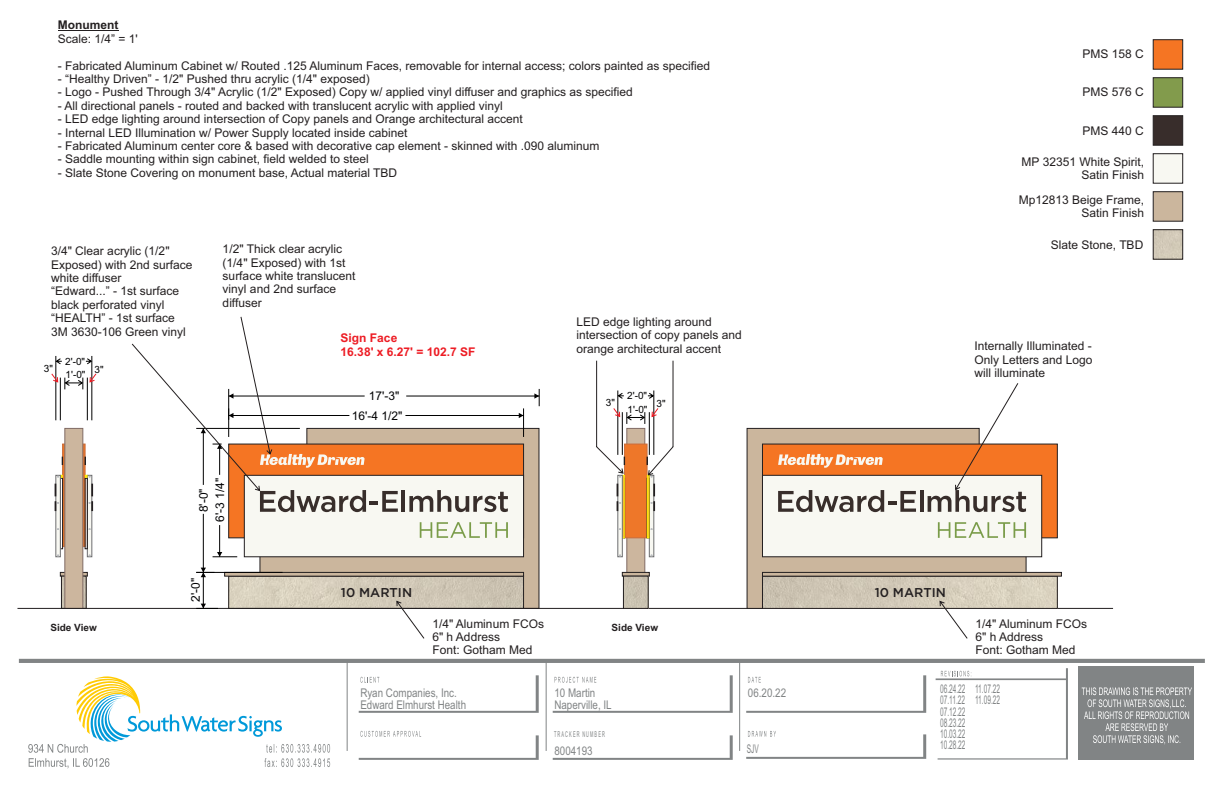
<style>
.page{position:relative;width:1224px;height:792px;background:#fff}
.page>*{position:absolute;margin:0;border:0;box-sizing:border-box;transform-origin:0 0}
.t1{font:500 12.8px "Gotham";color:#231f20}
.t2{font:12px/13.4px "Arial";color:#231f20}
.t3{font:12px/11.5px "Arial Narrow";color:#818485}
.t4{font:12px/11.1px "Arial Narrow";color:#818485;text-align:justify;scale:.67 1}
.t5{font:12px "Arial";color:#020203}
.t6{font:700 12px/13.4px "Arial";color:#ed1c24}
.t7{font:700 12px "Arial";color:#231f20}
.t8{font:10px "Arial";color:#020203}
.t9{font:700 10px "Arial";color:#231f20}
.t10{font:8px "Arial Narrow";letter-spacing:.23em;color:#818485;scale:.6 1}
</style>
<div class="page">
<div style="left:1079px;top:666px;width:115px;height:94px;background:#818485"></div>
<svg style="left:359px;top:751px;width:180px;height:9px"></svg>
<svg style="left:553px;top:751px;width:180px;height:9px"></svg>
<svg style="left:746px;top:751px;width:180px;height:8px"></svg>
<svg style="left:19px;top:659px;width:1186px;height:92px"></svg>
<svg style="left:936px;top:668px;width:132px;height:92px"></svg>
<svg style="left:1082px;top:687px;width:110px;height:57px"></svg>
<svg style="left:28px;top:676px;width:302px;height:92px"></svg>
<svg style="left:260px;top:428px;width:279px;height:180px;background:#c6b299"></svg>
<div style="left:627px;top:428px;width:18px;height:181px;background:#ccb69e;border:1px solid #806b64"></div>
<svg style="left:60px;top:572px;width:27px;height:4px"></svg>
<img style="left:63px;top:578px;width:21px;height:29px">
<div style="left:61px;top:576px;width:25px;height:33px;border:1px solid #231f20"></div>
<img style="left:231px;top:578px;width:291px;height:29px">
<div style="left:229px;top:576px;width:295px;height:33px;border:1px solid #231f20"></div>
<svg style="left:1153px;top:39px;width:30px;height:30px"></svg>
<svg style="left:1153px;top:77px;width:30px;height:30px"></svg>
<svg style="left:1153px;top:115px;width:30px;height:30px"></svg>
<svg style="left:1153px;top:153px;width:30px;height:30px"></svg>
<svg style="left:1153px;top:191px;width:30px;height:30px"></svg>
<div style="left:62px;top:444px;width:23px;height:103px;background:#a27256;border:1px solid #ca6c39"></div>
<div style="left:65px;top:428px;width:18px;height:181px;background:#ccb69e;border:1px solid #806b64"></div>
<hr style="left:58px;top:30px;width:61px;height:1px;background:#231f20">
<img style="left:1155px;top:232px;width:26px;height:25px">
<div style="left:1153px;top:230px;width:30px;height:29px;border:1px solid #231f20"></div>
<svg style="left:64px;top:378px;width:19px;height:11px"></svg>
<hr style="left:91px;top:356px;width:1px;height:64px;background:#000">
<hr style="left:55px;top:356px;width:1px;height:64px;background:#000">
<svg style="left:86px;top:358px;width:6px;height:6px"></svg>
<svg style="left:56px;top:358px;width:6px;height:6px"></svg>
<hr style="left:60px;top:378px;width:1px;height:42px;background:#000">
<hr style="left:87px;top:378px;width:1px;height:42px;background:#000">
<hr style="left:17px;top:608px;width:1096px;height:1px;background:#231f20">
<svg style="left:225px;top:572px;width:299px;height:4px"></svg>
<svg style="left:85px;top:475px;width:8px;height:82px"></svg>
<svg style="left:55px;top:475px;width:8px;height:82px"></svg>
<svg style="left:89px;top:374px;width:7px;height:9px"></svg>
<svg style="left:51px;top:374px;width:7px;height:9px"></svg>
<svg style="left:622px;top:572px;width:27px;height:4px"></svg>
<img style="left:625px;top:578px;width:21px;height:29px">
<div style="left:623px;top:576px;width:25px;height:33px;border:1px solid #231f20"></div>
<hr style="left:406px;top:396px;width:133px;height:1px;background:#000">
<svg style="left:534px;top:389px;width:6px;height:17px"></svg>
<hr style="left:196px;top:572px;width:87px;height:1px;background:#000">
<hr style="left:203px;top:514px;width:1px;height:58px;background:#000">
<hr style="left:203px;top:572px;width:1px;height:36px;background:#000">
<svg style="left:196px;top:604px;width:22px;height:5px"></svg>
<svg style="left:196px;top:568px;width:18px;height:9px"></svg>
<svg style="left:747px;top:428px;width:279px;height:180px;background:#c5b098"></svg>
<img style="left:764px;top:578px;width:291px;height:29px">
<div style="left:762px;top:576px;width:295px;height:33px;border:1px solid #231f20"></div>
<svg style="left:762px;top:572px;width:300px;height:4px"></svg>
<svg style="left:762px;top:383px;width:296px;height:174px"></svg>
<svg style="left:396px;top:601px;width:28px;height:38px"></svg>
<svg style="left:940px;top:601px;width:28px;height:38px"></svg>
<svg style="left:132px;top:317px;width:392px;height:241px"></svg>
<svg style="left:596px;top:361px;width:78px;height:196px"></svg>
<p class="t7" style="left:58px;top:21px;width:62px">Monument</p>
<p class="t2" style="left:58px;top:33px;width:82px">Scale: 1/4” = 1'</p>
<p class="t2" style="left:58px;top:60px;width:654px">- Fabricated Aluminum Cabinet w/ Routed .125 Aluminum Faces, removable for internal access; colors painted as specified</p>
<p class="t2" style="left:58px;top:73px;width:313px">- “Healthy Driven” - 1/2" Pushed thru acrylic (1/4" exposed)</p>
<p class="t2" style="left:58px;top:87px;width:577px">- Logo - Pushed Through 3/4" Acrylic (1/2" Exposed) Copy w/ applied vinyl diffuser and graphics as specified</p>
<p class="t2" style="left:58px;top:100px;width:446px">- All directional panels - routed and backed with translucent acrylic with applied vinyl</p>
<p class="t2" style="left:58px;top:113px;width:466px">- LED edge lighting around intersection of Copy panels and Orange architectural accent</p>
<p class="t2" style="left:58px;top:127px;width:351px">- Internal LED Illumination w/ Power Supply located inside cabinet</p>
<p class="t2" style="left:58px;top:140px;width:543px">- Fabricated Aluminum center core &amp; based with decorative cap element - skinned with .090 aluminum</p>
<p class="t2" style="left:58px;top:154px;width:312px">- Saddle mounting within sign cabinet, field welded to steel</p>
<p class="t2" style="left:58px;top:167px;width:341px">- Slate Stone Covering on monument base, Actual material TBD</p>
<p class="t2" style="left:1082px;top:48px;width:63px">PMS 158 C</p>
<p class="t2" style="left:1082px;top:86px;width:63px">PMS 576 C</p>
<p class="t2" style="left:1082px;top:125px;width:63px">PMS 440 C</p>
<p class="t2" style="left:1022px;top:156px;width:124px;text-align:right">MP 32351 White Spirit,<br>Satin Finish</p>
<p class="t2" style="left:1019px;top:194px;width:127px;text-align:right">Mp12813 Beige Frame,<br>Satin Finish</p>
<p class="t2" style="left:1051px;top:239px;width:94px">Slate Stone, TBD</p>
<p class="t2" style="left:51px;top:245px;width:143px">3/4" Clear acrylic (1/2"<br>Exposed) with 2nd surface white diffuser<br>“Edward...” - 1st surface black perforated vinyl “HEALTH” - 1st surface<br>3M 3630-106 Green vinyl</p>
<p class="t2" style="left:223px;top:243px;width:134px">1/2" Thick clear acrylic (1/4" Exposed) with 1st surface white translucent vinyl and 2nd surface diffuser</p>
<p class="t2" style="left:576px;top:316px;width:167px">LED edge lighting around intersection of copy panels and orange architectural accent</p>
<p class="t6" style="left:341px;top:333px;width:136px">Sign Face<br>16.38' x 6.27' = 102.7 SF</p>
<p class="t2" style="left:975px;top:340px;width:120px;text-align:justify">Internally Illuminated - Only Letters and Logo will illuminate</p>
<p class="t8" style="left:65px;top:357px;width:21px">2'-0"</p>
<p class="t8" style="left:44px;top:365px;width:11px">3"</p>
<p class="t8" style="left:95px;top:365px;width:11px">3"</p>
<p class="t8" style="left:66px;top:371px;width:21px">1'-0"</p>
<p class="t9" style="left:50px;top:624px;width:48px">Side View</p>
<p class="t5" style="left:215px;top:522px;width:45px;rotate:-90deg">6'-3 1/4"</p>
<p class="t5" style="left:199px;top:512px;width:25px;rotate:-90deg">8'-0"</p>
<p class="t5" style="left:191px;top:602px;width:25px;rotate:-90deg">2'-0"</p>
<p class="t5" style="left:369px;top:392px;width:32px">17'-3"</p>
<p class="t5" style="left:352px;top:411px;width:52px">16'-4 1/2"</p>
<p class="t8" style="left:627px;top:392px;width:21px">2'-0"</p>
<p class="t8" style="left:606px;top:399px;width:11px">3"</p>
<p class="t8" style="left:657px;top:400px;width:11px">3"</p>
<p class="t8" style="left:628px;top:405px;width:21px">1'-0"</p>
<p class="t1" style="left:341px;top:587px;width:73px">10 MARTIN</p>
<p class="t2" style="left:432px;top:618px;width:113px">1/4" Aluminum FCOs<br>6" h Address<br>Font: Gotham Med</p>
<p class="t9" style="left:612px;top:624px;width:48px">Side View</p>
<p class="t3" style="left:360px;top:689px;width:107px">Ryan Companies, Inc.<br>Edward Elmhurst Health</p>
<p class="t3" style="left:554px;top:689px;width:59px">10 Martin<br>Naperville, IL</p>
<p class="t3" style="left:748px;top:689px;width:40px">06.20.22</p>
<p class="t3" style="left:554px;top:746px;width:40px">8004193</p>
<p class="t4" style="left:747px;top:744px;width:19px">SJV</p>
<p class="t10" style="left:554px;top:731px;width:86px">TRACKER NUMBER</p>
<p class="t1" style="left:875px;top:587px;width:73px">10 MARTIN</p>
<p class="t2" style="left:976px;top:618px;width:113px">1/4" Aluminum FCOs<br>6" h Address<br>Font: Gotham Med</p>
<p class="t4" style="left:940px;top:685px;width:40px">06.24.22<br>07.11.22<br>07.12.22<br>08.23.22<br>10.03.22<br>10.28.22</p>
<p class="t4" style="left:975px;top:685px;width:39px;line-height:10.7px">11.07.22<br>11.09.22</p>
</div>
